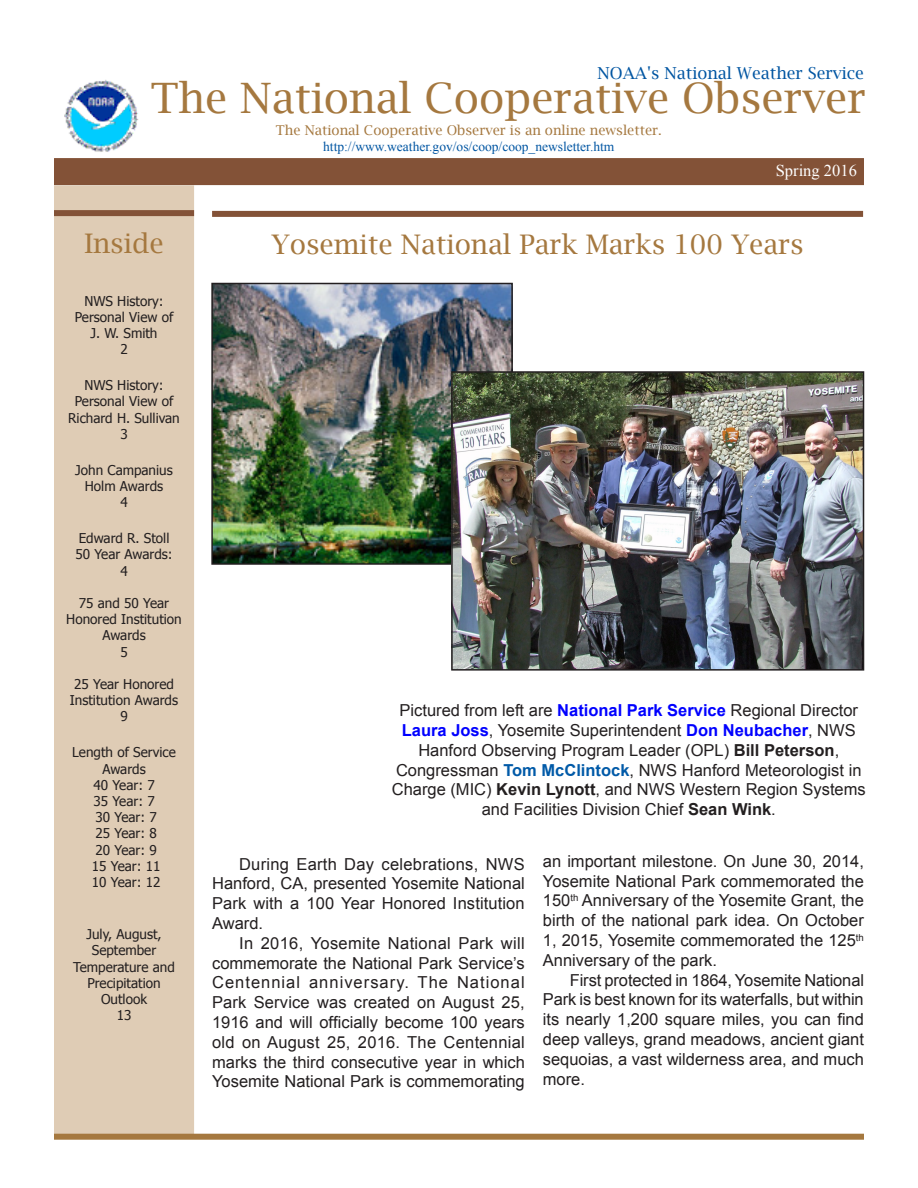
<style>
.page{position:relative;width:918px;height:1188px;background:#fff}
.page>*{position:absolute;margin:0;border:0;box-sizing:border-box;transform-origin:0 0}
.Masthead{font:42px "Lucida Bright";color:#a5783f}
.Headline{font:27px "Lucida Bright";color:#a5783f}
.Body{font:16.5px/19.8px "Arial";color:#231f20;text-align:justify}
.cap1{font:16.5px/19.8px "Arial";color:#231f20;text-align:center}
.t1{font:16.5px "Lucida Bright";color:#0155a2}
.t2{font:16.5px "Times New Roman";color:#fff}
.inside{font:13.5px/16.2px "Tahoma";color:#231f20;text-align:center}
.Masthead-2{font:13.5px/16.2px "Lucida Bright";color:#a5783f;text-align:center}
.s1{font-family:"Times New Roman";color:#0155a2}
.s2{font-weight:700;color:#00f}
.s3{font-weight:700}
.s4{font-weight:700;color:#015aa8}
</style>
<div class="page">
<img style="left:214px;top:286px;width:296px;height:276px">
<div style="left:211px;top:283px;width:302px;height:282px;border:2px solid #231f20"></div>
<div style="left:54px;top:185px;width:140px;height:949px;background:#dfccb5"></div>
<div style="left:54px;top:1134px;width:810px;height:6px;background:#a5783f"></div>
<div style="left:54px;top:158px;width:810px;height:27px;background:#835237;border:2px solid #835237"></div>
<img style="left:64px;top:80px;width:75px;height:72px">
<div style="left:54px;top:210px;width:140px;height:6px;background:#835237"></div>
<img style="left:454px;top:374px;width:407px;height:294px">
<div style="left:451px;top:371px;width:413px;height:300px;border:2px solid #231f20"></div>
<div style="left:212px;top:211px;width:651px;height:6px;background:#835237"></div>
<p class="t1" style="left:597px;top:64px;width:268px">NOAA's National Weather Service</p>
<p class="Masthead" style="left:151px;top:74px;width:717px">The National Cooperative Observer</p>
<p class="Headline" style="left:84px;top:228px;width:81px">Inside</p>
<p class="inside" style="left:75px;top:292px;width:100px">NWS History:<br>Personal View of<br>J. W. Smith</p>
<p class="inside" style="left:120px;top:340px;width:9px">2</p>
<p class="inside" style="left:68px;top:376px;width:113px">NWS History:<br>Personal View of<br>Richard H. Sullivan</p>
<p class="inside" style="left:120px;top:425px;width:9px">3</p>
<p class="inside" style="left:75px;top:461px;width:99px">John Campanius<br>Holm Awards</p>
<p class="inside" style="left:120px;top:493px;width:9px">4</p>
<p class="inside" style="left:75px;top:529px;width:99px;text-align:left">Edward R. Stoll<br>50 Year Awards:</p>
<p class="inside" style="left:120px;top:562px;width:9px">4</p>
<p class="inside" style="left:66px;top:594px;width:117px">75 and 50 Year<br>Honored Institution<br>Awards</p>
<p class="inside" style="left:120px;top:643px;width:9px">5</p>
<p class="inside" style="left:70px;top:675px;width:110px">25 Year Honored<br>Institution Awards</p>
<p class="inside" style="left:120px;top:708px;width:9px">9</p>
<p class="inside" style="left:72px;top:744px;width:105px">Length of Service<br>Awards</p>
<p class="inside" style="left:93px;top:776px;width:63px">40 Year: 7</p>
<p class="inside" style="left:93px;top:792px;width:63px">35 Year: 7</p>
<p class="inside" style="left:95px;top:808px;width:63px">30 Year: 7</p>
<p class="inside" style="left:95px;top:825px;width:63px">25 Year: 8</p>
<p class="inside" style="left:95px;top:841px;width:63px">20 Year: 9</p>
<p class="inside" style="left:92px;top:857px;width:70px">15 Year: 11</p>
<p class="inside" style="left:92px;top:873px;width:70px">10 Year: 12</p>
<p class="inside" style="left:86px;top:925px;width:77px">July, August,</p>
<p class="inside" style="left:73px;top:942px;width:103px">September<br>Temperature and<br>Precipitation<br>Outlook<br>13</p>
<p class="Masthead-2" style="left:276px;top:122px;width:387px">The National Cooperative Observer is an online newsletter. <span class="s1">http://www.weather.gov/os/coop/coop_newsletter.htm</span></p>
<p class="t2" style="left:776px;top:159px;width:83px">Spring 2016</p>
<p class="Headline" style="left:271px;top:229px;width:534px">Yosemite National Park Marks 100 Years</p>
<p class="cap1" style="left:392px;top:701px;width:476px">Pictured from left are <span class="s2">National Park Service</span> Regional Director <span class="s2">Laura Joss</span>, Yosemite Superintendent <span class="s2">Don Neubacher</span>, NWS Hanford Observing Program Leader (OPL) <span class="s3">Bill Peterson</span>, Congressman <span class="s4">Tom McClintock</span>, NWS Hanford Meteorologist in Charge (MIC) <span class="s3">Kevin Lynott</span>, and NWS Western Region Systems and Facilities Division Chief <span class="s3">Sean Wink</span>.</p>
<p class="Body" style="left:212px;top:854px;width:314px;text-indent:27px">During Earth Day celebrations, NWS Hanford, CA, presented Yosemite National Park with a 100 Year Honored Institution Award.</p>
<p class="Body" style="left:212px;top:933px;width:314px;text-indent:27px">In 2016, Yosemite National Park will commemorate the National Park Service’s Centennial anniversary. The National Park Service was created on August 25, 1916 and will officially become 100 years old on August 25, 2016. The Centennial marks the third consecutive year in which Yosemite National Park is commemorating</p>
<p class="Body" style="left:543px;top:851px;width:323px">an important milestone. On June 30, 2014, Yosemite National Park commemorated the 150<sup>th</sup> Anniversary of the Yosemite Grant, the birth of the national park idea. On October 1, 2015, Yosemite commemorated the 125<sup>th </sup>Anniversary of the park.</p>
<p class="Body" style="left:543px;top:970px;width:323px;text-indent:27px">First protected in 1864, Yosemite National Park is best known for its waterfalls, but within its nearly 1,200 square miles, you can find deep valleys, grand meadows, ancient giant sequoias, a vast wilderness area, and much more.</p>
</div>
